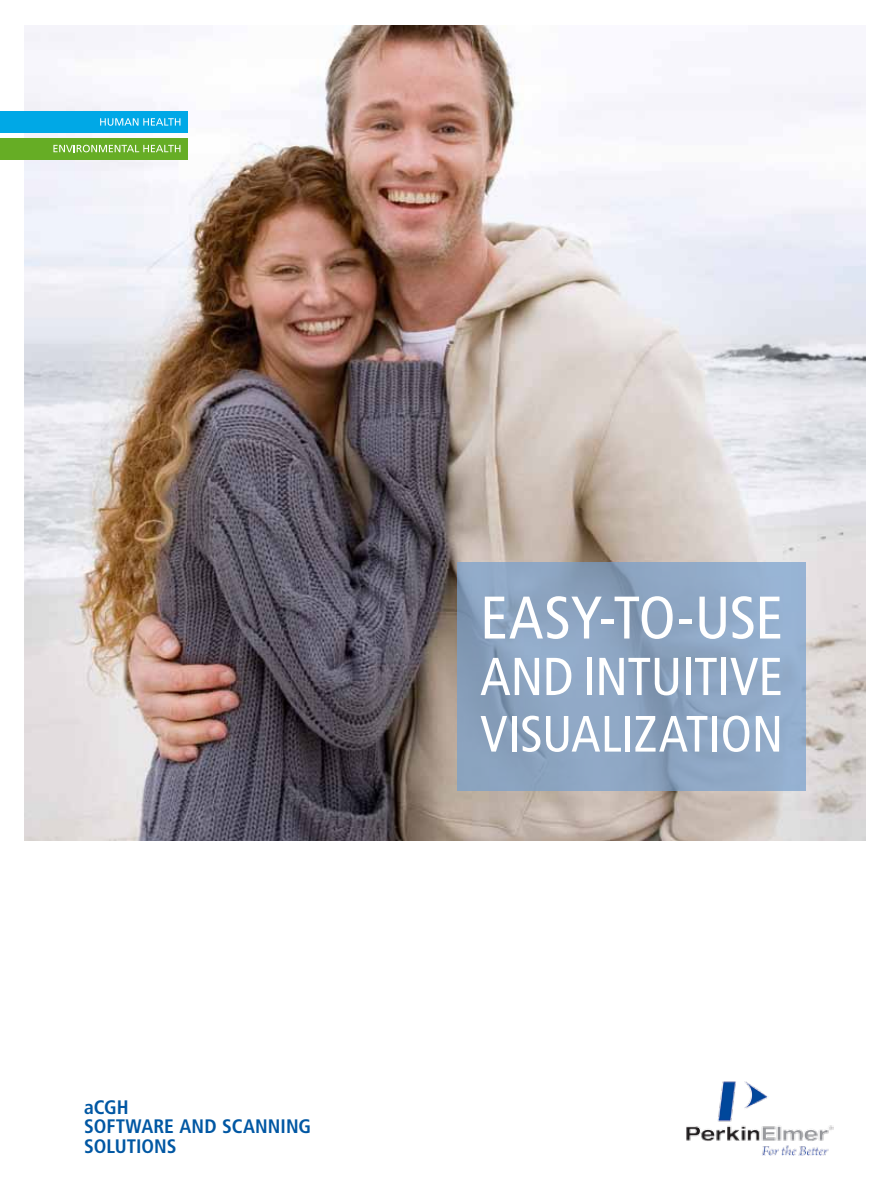
<style>
.page{position:relative;width:893px;height:1187px;background:#fff}
.page>*{position:absolute;margin:0;border:0;box-sizing:border-box;transform-origin:0 0}
.t1{font:condensed 60px "Frutiger";color:#fff}
.t2{font:condensed 53.25px "Frutiger";color:#fff}
.t3{font:condensed 51px "Frutiger";color:#fff}
.t4{font:700 condensed 19.5px/19.5px "Frutiger";color:#0057a3}
</style>
<div class="page">
<img style="left:25px;top:26px;width:840px;height:814px">
<img style="left:686px;top:1081px;width:148px;height:74px">
<svg style="left:457px;top:561px;width:348px;height:229px;background:#8ca5c2"></svg>
<div style="left:1px;top:111px;width:187px;height:21px;background:#00a8e6"></div>
<div style="left:1px;top:138px;width:187px;height:21px;background:#66ad25"></div>
<svg style="left:100px;top:118px;width:80px;height:8px"></svg>
<svg style="left:53px;top:145px;width:127px;height:7px"></svg>
<p class="t4" style="left:84px;top:1096px;width:226px">ACGH<br>SOFTWARE AND SCANNING<br>SOLUTIONS</p>
<h1 class="t1" style="left:480px;top:582px;width:243px">EASY-TO -USE</h1>
<h2 class="t2" style="left:480px;top:645px;width:168px">AND INTUITI</h2>
<h2 class="t2" style="left:730px;top:645px;width:48px">VE</h2>
<h3 class="t3" style="left:480px;top:704px;width:51px">VISUA</h3>
<h3 class="t3" style="left:601px;top:704px;width:82px">LIZATIO</h3>
<h3 class="t3" style="left:752px;top:704px;width:33px">N</h3>
</div>
